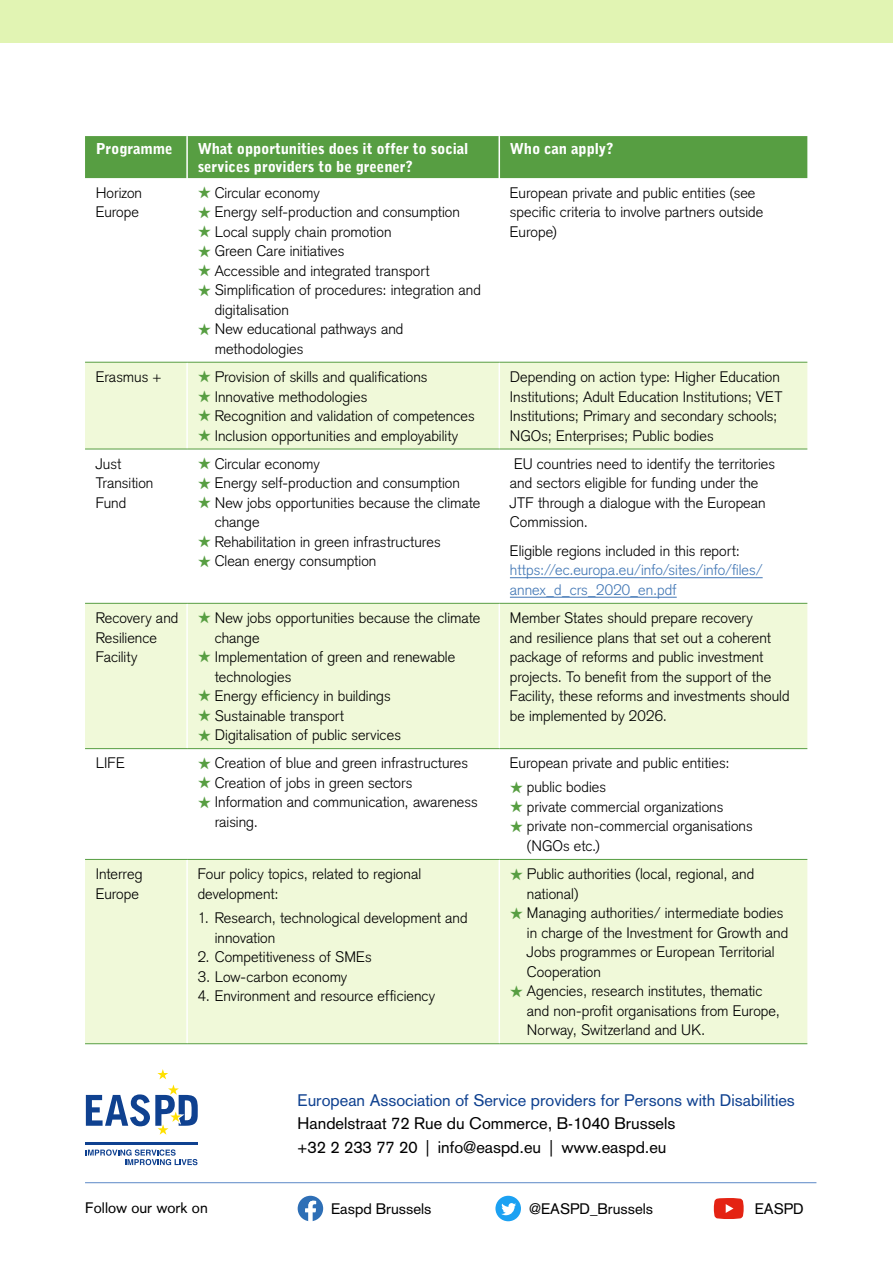
<style>
.page{position:relative;width:893px;height:1263px;background:#fff}
.page>*{position:absolute;margin:0;border:0;box-sizing:border-box;transform-origin:0 0}
.t1{font:16.5px "Basic Commercial LT";color:#000}
.t2{font:16.5px "Basic Commercial LT";color:#0f4190}
.table_text{font:300 15px/19.5px "Basic Commercial LT";letter-spacing:.005em;color:#000}
.table_text-2{font:300 15px/19.5px "Basic Commercial LT";color:#4277b5}
.table_title{font:900 15px/18px "Bell Gothic";letter-spacing:-.01em;color:#fff}
.t3{font:15px "Basic Commercial LT";color:#000}
.s1{color:#579e42}
.s2{color:#000}
</style>
<div class="page">
<div style="left:0;top:0;width:893px;height:43px;background:#e1f4b3"></div>
<div style="left:85px;top:136px;width:722px;height:42px;background:#579e42"></div>
<svg style="left:85px;top:363px;width:722px;height:680px;fill:#f0f9d9"></svg>
<hr style="left:186px;top:136px;width:2px;height:42px;background:#fff">
<hr style="left:498px;top:136px;width:2px;height:42px;background:#fff">
<hr style="left:186px;top:362px;width:2px;height:87px;background:#fff">
<hr style="left:498px;top:362px;width:2px;height:87px;background:#fff">
<hr style="left:186px;top:449px;width:2px;height:154px;background:#fff">
<hr style="left:498px;top:449px;width:2px;height:154px;background:#fff">
<hr style="left:186px;top:603px;width:2px;height:145px;background:#fff">
<hr style="left:498px;top:603px;width:2px;height:145px;background:#fff">
<hr style="left:186px;top:749px;width:2px;height:110px;background:#fff">
<hr style="left:498px;top:749px;width:2px;height:110px;background:#fff">
<hr style="left:186px;top:860px;width:2px;height:183px;background:#fff">
<hr style="left:498px;top:860px;width:2px;height:183px;background:#fff">
<hr style="left:85px;top:362px;width:102px;height:1px;background:#579e42">
<hr style="left:187px;top:362px;width:312px;height:1px;background:#579e42">
<hr style="left:499px;top:362px;width:308px;height:1px;background:#579e42">
<hr style="left:85px;top:449px;width:102px;height:1px;background:#579e42">
<hr style="left:187px;top:449px;width:312px;height:1px;background:#579e42">
<hr style="left:499px;top:449px;width:308px;height:1px;background:#579e42">
<hr style="left:85px;top:603px;width:102px;height:1px;background:#579e42">
<hr style="left:187px;top:603px;width:312px;height:1px;background:#579e42">
<hr style="left:499px;top:603px;width:308px;height:1px;background:#579e42">
<hr style="left:85px;top:748px;width:102px;height:1px;background:#579e42">
<hr style="left:187px;top:748px;width:312px;height:1px;background:#579e42">
<hr style="left:499px;top:748px;width:308px;height:1px;background:#579e42">
<hr style="left:85px;top:859px;width:102px;height:1px;background:#579e42">
<hr style="left:187px;top:859px;width:312px;height:1px;background:#579e42">
<hr style="left:499px;top:859px;width:308px;height:1px;background:#579e42">
<hr style="left:85px;top:1043px;width:102px;height:1px;background:#579e42">
<hr style="left:187px;top:1043px;width:312px;height:1px;background:#579e42">
<hr style="left:499px;top:1043px;width:308px;height:1px;background:#579e42">
<hr style="left:510px;top:577px;width:253px;height:1px;background:#4277b5">
<hr style="left:510px;top:597px;width:167px;height:1px;background:#4277b5">
<svg style="left:86px;top:1149px;width:111px;height:16px"></svg>
<svg style="left:86px;top:1069px;width:112px;height:66px"></svg>
<hr style="left:85px;top:1142px;width:113px;height:2px;background:#0f4190">
<svg style="left:298px;top:1196px;width:25px;height:25px"></svg>
<div style="left:495px;top:1196px;width:26px;height:25px;background:#1ca1f2;border-radius:50%"></div>
<svg style="left:501px;top:1203px;width:15px;height:12px"></svg>
<svg style="left:714px;top:1198px;width:30px;height:21px"></svg>
<hr style="left:85px;top:1182px;width:731px;height:1px;background:#5b89c7">
<p class="table_title" style="left:96px;top:140px;width:79px">Programme</p>
<p class="table_title" style="left:198px;top:140px;width:272px">What opportunities does it offer to social services providers to be greener?</p>
<p class="table_title" style="left:510px;top:140px;width:105px">Who can apply?</p>
<p class="table_text" style="left:96px;top:183px;width:48px">Horizon<br>Europe</p>
<p class="table_text" style="left:198px;top:183px;width:123px"><span class="s1">★</span> Circular economy</p>
<p class="table_text" style="left:510px;top:183px;width:255px">European private and public entities (see specific criteria to involve partners outside<br>Europe)</p>
<p class="table_text" style="left:198px;top:202px;width:264px"><span class="s1">★</span> Energy self-production and consumption</p>
<p class="table_text" style="left:198px;top:222px;width:195px"><span class="s1">★</span> Local supply chain promotion</p>
<p class="table_text" style="left:198px;top:241px;width:148px"><span class="s1">★</span> Green Care initiatives</p>
<p class="table_text" style="left:198px;top:261px;width:233px"><span class="s1">★</span> Accessible and integrated transport</p>
<p class="table_text" style="left:215px;top:280px;width:268px;text-indent:-17px"><span class="s1">★</span> Simplification of procedures: integration and digitalisation</p>
<p class="table_text" style="left:215px;top:319px;width:190px;text-indent:-17px"><span class="s1">★</span> New educational pathways and methodologies</p>
<p class="table_text" style="left:96px;top:367px;width:67px">Erasmus +</p>
<p class="table_text" style="left:198px;top:367px;width:231px"><span class="s1">★</span> Provision of skills and qualifications</p>
<p class="table_text" style="left:198px;top:387px;width:171px"><span class="s1">★</span> Innovative methodologies</p>
<p class="table_text" style="left:198px;top:406px;width:278px"><span class="s1">★</span> Recognition and validation of competences</p>
<p class="table_text" style="left:198px;top:426px;width:262px"><span class="s1">★</span> Inclusion opportunities and employability</p>
<p class="table_text" style="left:96px;top:454px;width:59px">Just<br>Transition<br>Fund</p>
<p class="table_text" style="left:198px;top:454px;width:123px"><span class="s1">★</span> Circular economy</p>
<p class="table_text" style="left:198px;top:473px;width:264px"><span class="s1">★</span> Energy self-production and consumption</p>
<p class="table_text" style="left:215px;top:493px;width:267px;text-indent:-17px"><span class="s1">★</span> New jobs opportunities because the climate change</p>
<p class="table_text" style="left:198px;top:532px;width:244px"><span class="s1">★</span> Rehabilitation in green infrastructures</p>
<p class="table_text" style="left:198px;top:551px;width:180px"><span class="s1">★</span> Clean energy consumption</p>
<p class="table_text" style="left:96px;top:608px;width:84px">Recovery and<br>Resilience<br>Facility</p>
<p class="table_text" style="left:215px;top:608px;width:267px;text-indent:-17px"><span class="s1">★</span> New jobs opportunities because the climate change</p>
<p class="table_text" style="left:215px;top:647px;width:242px;text-indent:-17px"><span class="s1">★</span> Implementation of green and renewable technologies</p>
<p class="table_text" style="left:198px;top:686px;width:194px"><span class="s1">★</span> Energy efficiency in buildings</p>
<p class="table_text" style="left:198px;top:706px;width:148px"><span class="s1">★</span> Sustainable transport</p>
<p class="table_text" style="left:198px;top:725px;width:205px"><span class="s1">★</span> Digitalisation of public services</p>
<p class="table_text" style="left:96px;top:753px;width:31px">LIFE</p>
<p class="table_text" style="left:198px;top:753px;width:272px"><span class="s1">★</span> Creation of blue and green infrastructures</p>
<p class="table_text" style="left:198px;top:773px;width:216px"><span class="s1">★</span> Creation of jobs in green sectors</p>
<p class="table_text" style="left:215px;top:792px;width:265px;text-indent:-17px"><span class="s1">★</span> Information and communication, awareness raising.</p>
<p class="table_text" style="left:96px;top:864px;width:48px">Interreg<br>Europe</p>
<p class="table_text" style="left:198px;top:864px;width:225px">Four policy topics, related to regional development:</p>
<p class="table_text" style="left:215px;top:908px;width:254px;text-indent:-17px">1. Research, technological development and innovation</p>
<p class="table_text" style="left:198px;top:947px;width:176px">2. Competitiveness of SMEs</p>
<p class="table_text" style="left:198px;top:967px;width:151px">3. Low-carbon economy</p>
<p class="table_text" style="left:198px;top:986px;width:239px">4. Environment and resource efficiency</p>
<p class="table_text" style="left:510px;top:367px;width:274px">Depending on action type: Higher Education Institutions; Adult Education Institutions; VET Institutions; Primary and secondary schools; NGOs; Enterprises; Public bodies</p>
<p class="table_text" style="left:510px;top:454px;width:267px">EU countries need to identify the territories and sectors eligible for funding under the JTF through a dialogue with the European Commission.</p>
<p class="table_text-2" style="left:510px;top:541px;width:254px"><span class="s2">Eligible regions included in this report: </span>https://ec.europa.eu/info/sites/info/files/ annex_d_crs_2020_en.pdf</p>
<p class="table_text" style="left:510px;top:608px;width:281px">Member States should prepare recovery<br>and resilience plans that set out a coherent package of reforms and public investment projects. To benefit from the support of the Facility, these reforms and investments should be implemented by 2026.</p>
<p class="table_text" style="left:510px;top:753px;width:221px">European private and public entities:</p>
<p class="table_text" style="left:510px;top:777px;width:98px"><span class="s1">★</span> public bodies</p>
<p class="table_text" style="left:510px;top:797px;width:215px"><span class="s1">★</span> private commercial organizations</p>
<p class="table_text" style="left:527px;top:816px;width:227px;text-indent:-17px"><span class="s1">★</span> private non-commercial organisations (NGOs etc.)</p>
<p class="table_text" style="left:527px;top:864px;width:229px;text-indent:-17px"><span class="s1">★</span> Public authorities (local, regional, and national)</p>
<p class="table_text" style="left:527px;top:903px;width:263px;text-indent:-17px"><span class="s1">★</span> Managing authorities/ intermediate bodies in charge of the Investment for Growth and Jobs programmes or European Territorial Cooperation</p>
<p class="table_text" style="left:527px;top:981px;width:255px;text-indent:-17px"><span class="s1">★</span> Agencies, research institutes, thematic and non-profit organisations from Europe,<br>Norway, Switzerland and UK.</p>
<p class="t2" style="left:298px;top:1090px;width:499px">European Association of Service providers for Persons with Disabilities</p>
<p class="t1" style="left:298px;top:1114px;width:379px">Handelstraat 72 Rue du Commerce, B-1040 Brussels</p>
<p class="t1" style="left:298px;top:1137px;width:370px">+32 2 233 77 20 | info@easpd.eu | www.easpd.eu</p>
<p class="t3" style="left:85px;top:1199px;width:124px">Follow our work on</p>
<p class="t3" style="left:331px;top:1200px;width:102px">Easpd Brussels</p>
<p class="t3" style="left:529px;top:1200px;width:125px">@EASPD_Brussels</p>
<p class="t3" style="left:755px;top:1200px;width:50px">EASPD</p>
</div>
